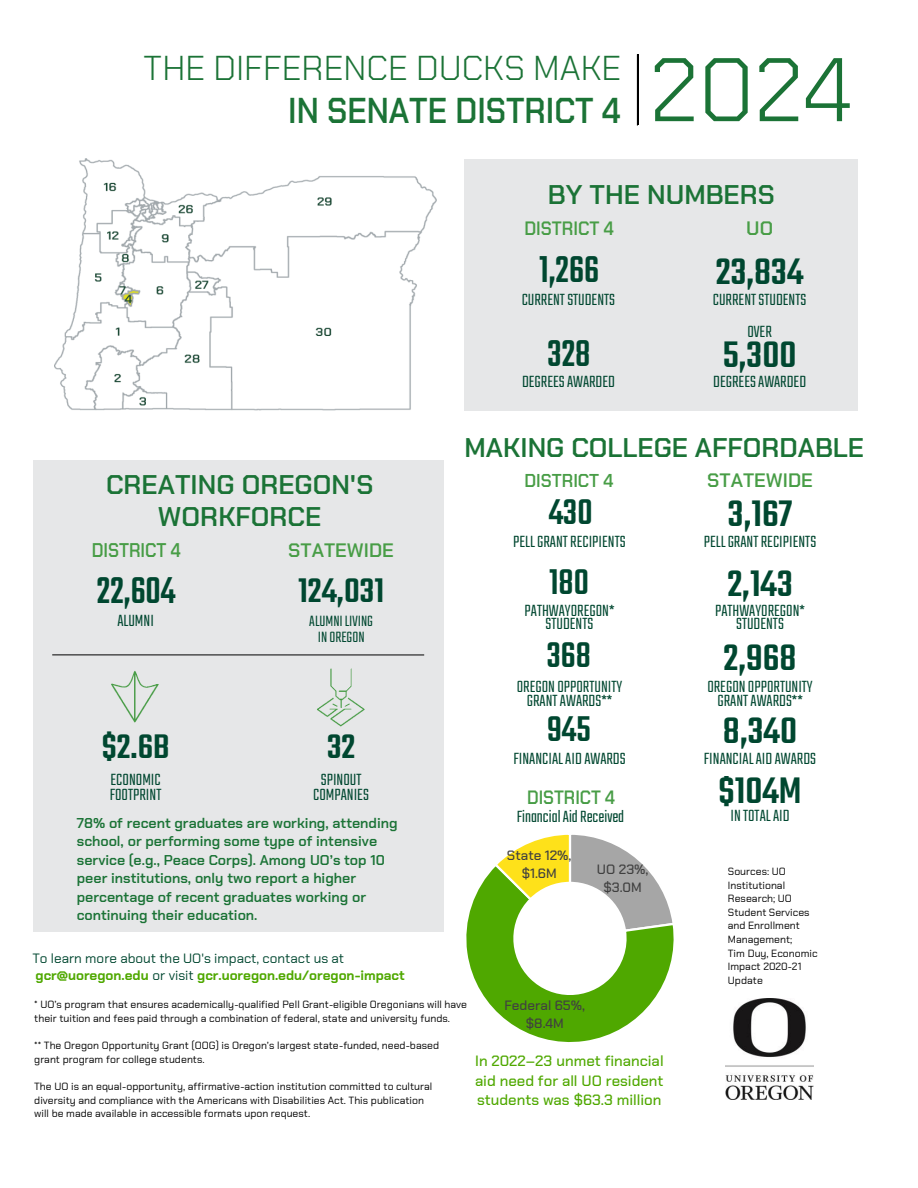
<style>
.page{position:relative;width:918px;height:1188px;background:#fff}
.page>*{position:absolute;margin:0;border:0;box-sizing:border-box;transform-origin:0 0}
.t1{font:300 90px "Chakra Petch";color:#1b7336}
.t2{font:500 41.1px "Teko";color:#004730;scale:.89 1}
.t3{font:500 40.95px "Teko";color:#004730;scale:.89 1}
.t4{font:500 40.5px "Teko";color:#004730}
.t5{font:500 39.3px "Teko";color:#004730;scale:.92 1}
.t6{font:500 37.5px "Teko";color:#004730}
.t7{font:600 36px "Chakra Petch";color:#1b7336;scale:.89 1}
.t8{font:300 34.5px "Chakra Petch";color:#1b7336}
.t9{font:600 27px "Chakra Petch";color:#1b7336}
.t10{font:600 19.8px "Chakra Petch";color:#489d46;scale:.88 1}
.t11{font:600 19.5px "Chakra Petch";color:#489d46}
.t12{font:600 19.35px "Chakra Petch";color:#489d46;scale:.9 1}
.t13{font:600 19.2px "Chakra Petch";color:#489d46;scale:.89 1}
.t14{font:600 18.6px "Chakra Petch";color:#489d46;scale:.93 1}
.t15{font:300 18px "Teko";color:#004730}
.t16{font:300 16.5px "Teko";color:#004730}
.t17{font:500 15px "Chakra Petch";color:#4fa800}
.t18{font:600 14.25px/18.5px "Chakra Petch";color:#1b7336}
.t19{font:700 13.5px "Chakra Petch";color:#4fa800}
.t20{font:13.5px "Chakra Petch";color:#004730}
.t21{font:500 13.5px/17.7px "Chakra Petch";color:#404040;text-align:center}
.t22{font:10.5px/13.6px "Chakra Petch";color:#000}
.s1{font-weight:400;color:#004730}
</style>
<div class="page">
<hr style="left:637px;top:55px;width:2px;height:70px;background:#000">
<div style="left:33px;top:460px;width:411px;height:472px;background:#e6e7e8"></div>
<div style="left:464px;top:159px;width:394px;height:252px;background:#e6e7e8"></div>
<img style="left:112px;top:671px;width:47px;height:52px">
<img style="left:317px;top:669px;width:48px;height:57px">
<hr style="left:52px;top:655px;width:372px;height:1px;background:#000">
<svg style="left:466px;top:834px;width:208px;height:208px"></svg>
<img style="left:725px;top:998px;width:89px;height:102px">
<img style="left:54px;top:159px;width:383px;height:252px">
<p class="t8" style="left:143px;top:46px;width:480px">THE DIFFERENCE DUCKS MAKE</p>
<h3 class="t7" style="left:288px;top:87px;width:375px">IN SENATE DISTRICT 4</h3>
<p class="t1" style="left:650px;top:32px;width:204px">2024</p>
<p class="t9" style="left:548px;top:177px;width:228px">BY THE NUMBERS</p>
<h3 class="t12" style="left:524px;top:216px;width:101px">DISTRICT 4</h3>
<p class="t11" style="left:746px;top:215px;width:28px">UO</p>
<h2 class="t2" style="left:539px;top:243px;width:69px">1,266</h2>
<p class="t4" style="left:716px;top:245px;width:89px">23,834</p>
<p class="t15" style="left:522px;top:288px;width:95px">CURRENT STUDENTS</p>
<p class="t15" style="left:713px;top:288px;width:95px">CURRENT STUDENTS</p>
<h2 class="t2" style="left:548px;top:326px;width:50px">328</h2>
<p class="t15" style="left:747px;top:320px;width:26px">OVER</p>
<p class="t4" style="left:723px;top:328px;width:75px">5,300</p>
<p class="t15" style="left:522px;top:370px;width:94px">DEGREES AWARDED</p>
<p class="t15" style="left:713px;top:370px;width:94px">DEGREES AWARDED</p>
<p class="t9" style="left:106px;top:467px;width:269px">CREATING OREGON'S</p>
<p class="t9" style="left:158px;top:499px;width:165px">WORKFORCE</p>
<h3 class="t10" style="left:92px;top:537px;width:103px">DISTRICT 4</h3>
<p class="t11" style="left:288px;top:537px;width:107px">STATEWIDE</p>
<h3 class="t3" style="left:97px;top:564px;width:90px">22,604</h3>
<p class="t6" style="left:298px;top:566px;width:88px">124,031</p>
<p class="t15" style="left:117px;top:609px;width:38px">ALUMNI</p>
<p class="t16" style="left:309px;top:610px;width:65px">ALUMNI LIVING</p>
<p class="t16" style="left:318px;top:626px;width:48px">IN OREGON</p>
<p class="t6" style="left:102px;top:722px;width:69px">$2.6B</p>
<p class="t6" style="left:327px;top:722px;width:30px">32</p>
<p class="t15" style="left:111px;top:768px;width:52px">ECONOMIC</p>
<p class="t15" style="left:321px;top:768px;width:42px">SPINOUT</p>
<p class="t15" style="left:110px;top:783px;width:53px">FOOTPRINT</p>
<p class="t15" style="left:313px;top:783px;width:57px">COMPANIES</p>
<p class="t18" style="left:77px;top:814px;width:322px">78% of recent graduates are working, attending school, or performing some type of intensive service (e.g., Peace Corps). Among UO’s top 10 peer institutions, only two report a higher percentage of recent graduates working or continuing their education.</p>
<p class="t20" style="left:32px;top:949px;width:313px">To learn more about the UO's impact, contact us at</p>
<p class="t19" style="left:36px;top:967px;width:371px">gcr@uoregon.edu <span class="s1">or visit</span> gcr.uoregon.edu/oregon-impact</p>
<p class="t9" style="left:465px;top:431px;width:401px">MAKING COLLEGE AFFORDABLE</p>
<h3 class="t14" style="left:525px;top:468px;width:97px">DISTRICT 4</h3>
<p class="t11" style="left:707px;top:468px;width:107px">STATEWIDE</p>
<h3 class="t5" style="left:549px;top:486px;width:49px">430</h3>
<p class="t4" style="left:728px;top:487px;width:66px">3,167</p>
<p class="t15" style="left:513px;top:529px;width:114px">PELL GRANT RECIPIENTS</p>
<p class="t15" style="left:704px;top:529px;width:114px">PELL GRANT RECIPIENTS</p>
<h3 class="t5" style="left:549px;top:557px;width:45px">180</h3>
<p class="t4" style="left:727px;top:558px;width:67px">2,143</p>
<p class="t15" style="left:525px;top:599px;width:91px">PATHWAYOREGON*</p>
<p class="t15" style="left:715px;top:599px;width:91px">PATHWAYOREGON*</p>
<p class="t15" style="left:546px;top:612px;width:49px">STUDENTS</p>
<p class="t15" style="left:736px;top:612px;width:49px">STUDENTS</p>
<h3 class="t5" style="left:547px;top:630px;width:49px">368</h3>
<p class="t4" style="left:723px;top:631px;width:75px">2,968</p>
<p class="t15" style="left:517px;top:675px;width:107px">OREGON OPPORTUNITY</p>
<p class="t15" style="left:707px;top:675px;width:107px">OREGON OPPORTUNITY</p>
<p class="t15" style="left:527px;top:688px;width:87px">GRANT AWARDS**</p>
<p class="t15" style="left:717px;top:688px;width:87px">GRANT AWARDS**</p>
<h3 class="t5" style="left:547px;top:703px;width:49px">945</h3>
<p class="t4" style="left:723px;top:704px;width:76px">8,340</p>
<p class="t15" style="left:513px;top:746px;width:114px">FINANCIAL AID AWARDS</p>
<p class="t15" style="left:704px;top:746px;width:114px">FINANCIAL AID AWARDS</p>
<h3 class="t13" style="left:527px;top:785px;width:100px">DISTRICT 4</h3>
<p class="t15" style="left:517px;top:804px;width:109px">FinancialAid Received</p>
<p class="t4" style="left:719px;top:764px;width:85px">$104M</p>
<p class="t15" style="left:731px;top:804px;width:61px">IN TOTAL AID</p>
<p class="t21" style="left:507px;top:847px;width:66px">State 12%, $1.6M</p>
<p class="t21" style="left:597px;top:860px;width:53px">UO 23%, $3.0M</p>
<p class="t22" style="left:728px;top:864px;width:83px">Sources: UO<br>Institutional<br>Research; UO<br>Student Services and Enrollment<br>Management;</p>
<p class="t22" style="left:728px;top:946px;width:91px">Tim Duy, Economic<br>Impact 2020-21<br>Update</p>
<p class="t22" style="left:34px;top:998px;width:434px">* UO’s program that ensures academically-qualified Pell Grant-eligible Oregonians will have their tuition and fees paid through a combination of federal, state and university funds.</p>
<p class="t22" style="left:34px;top:1039px;width:406px">** The Oregon Opportunity Grant (OOG) is Oregon’s largest state-funded, need-based</p>
<p class="t22" style="left:34px;top:1052px;width:172px">grant program for college students.</p>
<p class="t22" style="left:34px;top:1080px;width:400px">The UO is an equal-opportunity, affirmative-action institution committed to cultural</p>
<p class="t22" style="left:34px;top:1093px;width:391px">diversity and compliance with the Americans with Disabilities Act. This publication</p>
<p class="t22" style="left:34px;top:1107px;width:278px">will be made available in accessible formats upon request.</p>
<p class="t21" style="left:504px;top:997px;width:82px">Federal 65%, $8.4M</p>
<p class="t17" style="left:475px;top:1052px;width:190px">In 2022–23 unmet financial</p>
<p class="t17" style="left:475px;top:1071px;width:190px">aid need for all UO resident</p>
<p class="t17" style="left:477px;top:1090px;width:186px">students was $63.3 million</p>
</div>
